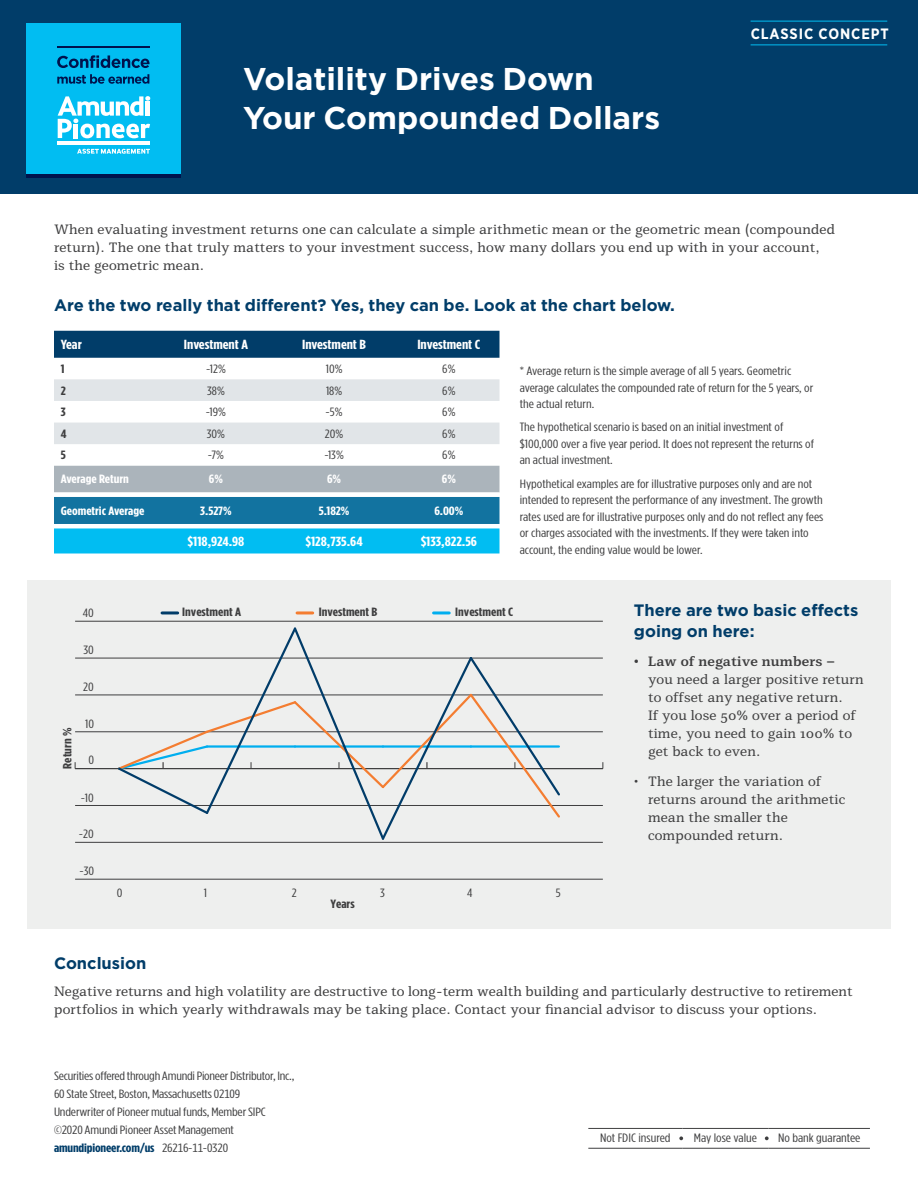
<style>
.page{position:relative;width:918px;height:1188px;background:#fff}
.page>*{position:absolute;margin:0;border:0;box-sizing:border-box;transform-origin:0 0}
.t1{font:700 31.5px/39px "Gotham";color:#fff}
._2018_-_Body{font:700 16.5px/21px "Gotham";color:#013d69}
.t2{font:700 15px "Gotham Narrow";letter-spacing:.06em;color:#fff}
._2018_-_Body-2{font:13.5px/18px "Mediator Serif";letter-spacing:.01em;color:#3e3e3f}
._2018_-_Table_Head{font:700 13.2px "Gotham Condensed";color:#fff;scale:1.25 1}
._2018_-_Table_Body{font:700 13.2px "Gotham Condensed";color:#fff;scale:1.25 1}
.t3{font:12.15px "Gotham Condensed";color:#3e3e3f;scale:1.23 1}
._2018_-_Table_Body-2{font:12px/16.5px "Gotham Condensed";color:#3e3e3f;scale:1.25 1}
._2018_-_Table_Body-3{font:700 12px "Gotham Condensed";color:#fff;scale:1.25 1}
._2018_-_Table_Body-4{font:700 12px "Gotham Condensed";color:#3e3e3f;scale:1.25 1}
.s1{font-weight:700}
.s2{font-weight:700;color:#013d69}
</style>
<div class="page">
<div style="left:0;top:0;width:918px;height:194px;background:#013d69"></div>
<div style="left:27px;top:23px;width:154px;height:154px;background:#01bdf2"></div>
<hr style="left:27px;top:174px;width:154px;height:3px;background:#00134d">
<hr style="left:58px;top:142px;width:92px;height:3px;background:#fff">
<svg style="left:77px;top:149px;width:73px;height:5px"></svg>
<svg style="left:58px;top:96px;width:92px;height:42px"></svg>
<hr style="left:57px;top:46px;width:92px;height:1px;background:#00134d">
<svg style="left:57px;top:55px;width:93px;height:13px"></svg>
<svg style="left:57px;top:74px;width:92px;height:10px"></svg>
<hr style="left:588px;top:1128px;width:94px;height:1px;background:#3e3e3f">
<hr style="left:682px;top:1128px;width:87px;height:1px;background:#3e3e3f">
<hr style="left:769px;top:1128px;width:101px;height:1px;background:#3e3e3f">
<hr style="left:588px;top:1148px;width:94px;height:1px;background:#3e3e3f">
<hr style="left:682px;top:1148px;width:87px;height:1px;background:#3e3e3f">
<hr style="left:769px;top:1148px;width:101px;height:1px;background:#3e3e3f">
<svg style="left:679px;top:1136px;width:4px;height:4px"></svg>
<svg style="left:765px;top:1136px;width:4px;height:4px"></svg>
<hr style="left:751px;top:45px;width:136px;height:1px;background:#01bdf2">
<hr style="left:751px;top:21px;width:136px;height:1px;background:#01bdf2">
<div style="left:27px;top:580px;width:864px;height:349px;background:#eeefee"></div>
<div style="left:54px;top:331px;width:446px;height:27px;background:#013d69"></div>
<svg style="left:54px;top:379px;width:446px;height:65px"></svg>
<svg style="left:54px;top:466px;width:446px;height:88px;background:#55aac9"></svg>
<hr style="left:75px;top:879px;width:528px;height:1px;background:#3e3e3f">
<hr style="left:75px;top:842px;width:528px;height:1px;background:#3e3e3f">
<hr style="left:75px;top:805px;width:528px;height:1px;background:#3e3e3f">
<hr style="left:75px;top:768px;width:528px;height:1px;background:#3e3e3f">
<hr style="left:75px;top:732px;width:528px;height:1px;background:#3e3e3f">
<hr style="left:75px;top:695px;width:528px;height:1px;background:#3e3e3f">
<hr style="left:75px;top:658px;width:528px;height:1px;background:#3e3e3f">
<hr style="left:75px;top:621px;width:528px;height:1px;background:#3e3e3f">
<svg style="left:116px;top:627px;width:446px;height:215px"></svg>
<hr style="left:162px;top:611px;width:16px;height:3px;background:#013c69">
<hr style="left:297px;top:611px;width:16px;height:3px;background:#f47d31">
<hr style="left:434px;top:611px;width:15px;height:3px;background:#00aeef">
<h1 class="t1" style="left:243px;top:59px;width:419px">Volatility Drives Down<br>Your Compounded Dollars</h1>
<p class="t2" style="left:751px;top:24px;width:140px">CLASSIC CONCEPT</p>
<p class="_2018_-_Body-2" style="left:54px;top:221px;width:783px">When evaluating investment returns one can calculate a simple arithmetic mean or the geometric mean (compounded return). The one that truly matters to your investment success, how many dollars you end up with in your account,<br>is the geometric mean.</p>
<p class="_2018_-_Body" style="left:54px;top:295px;width:622px">Are the two really that different? Yes, they can be. Look at the chart below.</p>
<p class="_2018_-_Table_Head" style="left:61px;top:337px;width:18px">Year</p>
<p class="_2018_-_Table_Head" style="left:184px;top:337px;width:53px">Investment A</p>
<p class="_2018_-_Table_Head" style="left:302px;top:337px;width:53px">Investment B</p>
<p class="_2018_-_Table_Head" style="left:417px;top:337px;width:52px">Investment C</p>
<p class="_2018_-_Table_Body-2" style="left:520px;top:362px;width:236px">* Average return is the simple average of all 5 years. Geometric average calculates the compounded rate of return for the 5 years, or the actual return.</p>
<p class="_2018_-_Table_Body-2" style="left:520px;top:419px;width:237px">The hypothetical scenario is based on an initial investment of $100,000 over a five year period. It does not represent the returns of an actual investment.</p>
<p class="_2018_-_Table_Body-2" style="left:520px;top:475px;width:245px">Hypothetical examples are for illustrative purposes only and are not intended to represent the performance of any investment. The growth rates used are for illustrative purposes only and do not reflect any fees or charges associated with the investments. If they were taken into account, the ending value would be lower.</p>
<p class="_2018_-_Table_Body-4" style="left:61px;top:362px;width:5px">1</p>
<p class="_2018_-_Table_Body-2" style="left:206px;top:360px;width:17px">-12%</p>
<p class="_2018_-_Table_Body-2" style="left:326px;top:360px;width:15px">10%</p>
<p class="_2018_-_Table_Body-2" style="left:442px;top:360px;width:12px">6%</p>
<p class="_2018_-_Table_Body-4" style="left:61px;top:383px;width:5px">2</p>
<p class="_2018_-_Table_Body-2" style="left:207px;top:382px;width:16px">38%</p>
<p class="_2018_-_Table_Body-2" style="left:326px;top:382px;width:14px">18%</p>
<p class="_2018_-_Table_Body-2" style="left:442px;top:382px;width:12px">6%</p>
<p class="_2018_-_Table_Body-4" style="left:61px;top:405px;width:5px">3</p>
<p class="_2018_-_Table_Body-2" style="left:206px;top:404px;width:18px">-19%</p>
<p class="_2018_-_Table_Body-2" style="left:326px;top:404px;width:15px">-5%</p>
<p class="_2018_-_Table_Body-2" style="left:442px;top:404px;width:12px">6%</p>
<p class="_2018_-_Table_Body-4" style="left:61px;top:426px;width:6px">4</p>
<p class="_2018_-_Table_Body-2" style="left:207px;top:425px;width:16px">30%</p>
<p class="_2018_-_Table_Body-2" style="left:325px;top:425px;width:16px">20%</p>
<p class="_2018_-_Table_Body-2" style="left:442px;top:425px;width:12px">6%</p>
<p class="_2018_-_Table_Body-4" style="left:61px;top:448px;width:5px">5</p>
<p class="_2018_-_Table_Body-2" style="left:208px;top:447px;width:14px">-7%</p>
<p class="_2018_-_Table_Body-2" style="left:324px;top:447px;width:17px">-13%</p>
<p class="_2018_-_Table_Body-2" style="left:442px;top:447px;width:12px">6%</p>
<p class="_2018_-_Table_Body-3" style="left:61px;top:472px;width:56px">Average Return</p>
<p class="_2018_-_Table_Body-3" style="left:209px;top:472px;width:13px">6%</p>
<p class="_2018_-_Table_Body-3" style="left:327px;top:472px;width:13px">6%</p>
<p class="_2018_-_Table_Body-3" style="left:442px;top:472px;width:13px">6%</p>
<p class="_2018_-_Table_Body-3" style="left:61px;top:504px;width:68px">Geometric Average</p>
<p class="_2018_-_Table_Body-3" style="left:200px;top:504px;width:27px">3.527%</p>
<p class="_2018_-_Table_Body-3" style="left:319px;top:504px;width:26px">5.182%</p>
<p class="_2018_-_Table_Body-3" style="left:434px;top:504px;width:25px">6.00%</p>
<p class="_2018_-_Table_Body" style="left:188px;top:534px;width:47px">$118,924.98</p>
<p class="_2018_-_Table_Body" style="left:306px;top:534px;width:47px">$128,735.64</p>
<p class="_2018_-_Table_Body" style="left:421px;top:534px;width:47px">$133,822.56</p>
<p class="_2018_-_Table_Body-2" style="left:83px;top:604px;width:10px">40</p>
<p class="_2018_-_Table_Body-4" style="left:182px;top:605px;width:49px">Investment A</p>
<p class="_2018_-_Table_Body-4" style="left:319px;top:605px;width:48px">Investment B</p>
<p class="_2018_-_Table_Body-4" style="left:455px;top:605px;width:48px">Investment C</p>
<p class="_2018_-_Table_Body-2" style="left:83px;top:641px;width:10px">30</p>
<p class="_2018_-_Table_Body-2" style="left:83px;top:678px;width:10px">20</p>
<p class="_2018_-_Table_Body-4" style="left:60px;top:769px;width:34px;rotate:-90deg">Return %</p>
<p class="_2018_-_Table_Body-2" style="left:85px;top:715px;width:9px">10</p>
<p class="_2018_-_Table_Body-2" style="left:89px;top:751px;width:6px">0</p>
<p class="_2018_-_Table_Body-2" style="left:81px;top:789px;width:12px">-10</p>
<p class="_2018_-_Table_Body-2" style="left:79px;top:826px;width:13px">-20</p>
<p class="_2018_-_Table_Body-2" style="left:80px;top:863px;width:13px">-30</p>
<p class="_2018_-_Table_Body-2" style="left:117px;top:884px;width:6px">0</p>
<p class="_2018_-_Table_Body-2" style="left:204px;top:884px;width:4px">1</p>
<p class="_2018_-_Table_Body-2" style="left:292px;top:884px;width:5px">2</p>
<p class="_2018_-_Table_Body-2" style="left:380px;top:884px;width:5px">3</p>
<p class="_2018_-_Table_Body-2" style="left:467px;top:884px;width:6px">4</p>
<p class="_2018_-_Table_Body-2" style="left:556px;top:884px;width:5px">5</p>
<p class="_2018_-_Table_Body-4" style="left:330px;top:897px;width:21px">Years</p>
<p class="_2018_-_Body" style="left:634px;top:599px;width:226px">There are two basic effects going on here:</p>
<p class="_2018_-_Body-2" style="left:648px;top:653px;width:217px;text-indent:-14px"><span class="s1">• Law of negative numbers –<br></span>you need a larger positive return to offset any negative return.<br>If you lose 50% over a period of time, you need to gain 100% to get back to even.</p>
<p class="_2018_-_Body-2" style="left:648px;top:773px;width:199px;text-indent:-14px">• The larger the variation of returns around the arithmetic mean the smaller the compounded return.</p>
<p class="_2018_-_Body" style="left:54px;top:953px;width:94px">Conclusion</p>
<p class="_2018_-_Body-2" style="left:54px;top:983px;width:800px">Negative returns and high volatility are destructive to long-term wealth building and particularly destructive to retirement portfolios in which yearly withdrawals may be taking place. Contact your financial advisor to discuss your options.</p>
<p class="_2018_-_Table_Body-2" style="left:54px;top:1067px;width:194px;line-height:18px">Securities offered through Amundi Pioneer Distributor, Inc., 60 State Street, Boston, Massachusetts 02109<br>Underwriter of Pioneer mutual funds, Member SIPC ©2020 Amundi Pioneer Asset Management <span class="s2">amundipioneer.com/us</span> 26216-11-0320</p>
<p class="t3" style="left:600px;top:1131px;width:59px">Not FDIC insured</p>
<p class="t3" style="left:694px;top:1131px;width:53px">May lose value</p>
<p class="t3" style="left:778px;top:1131px;width:69px">No bank guarantee</p>
</div>
